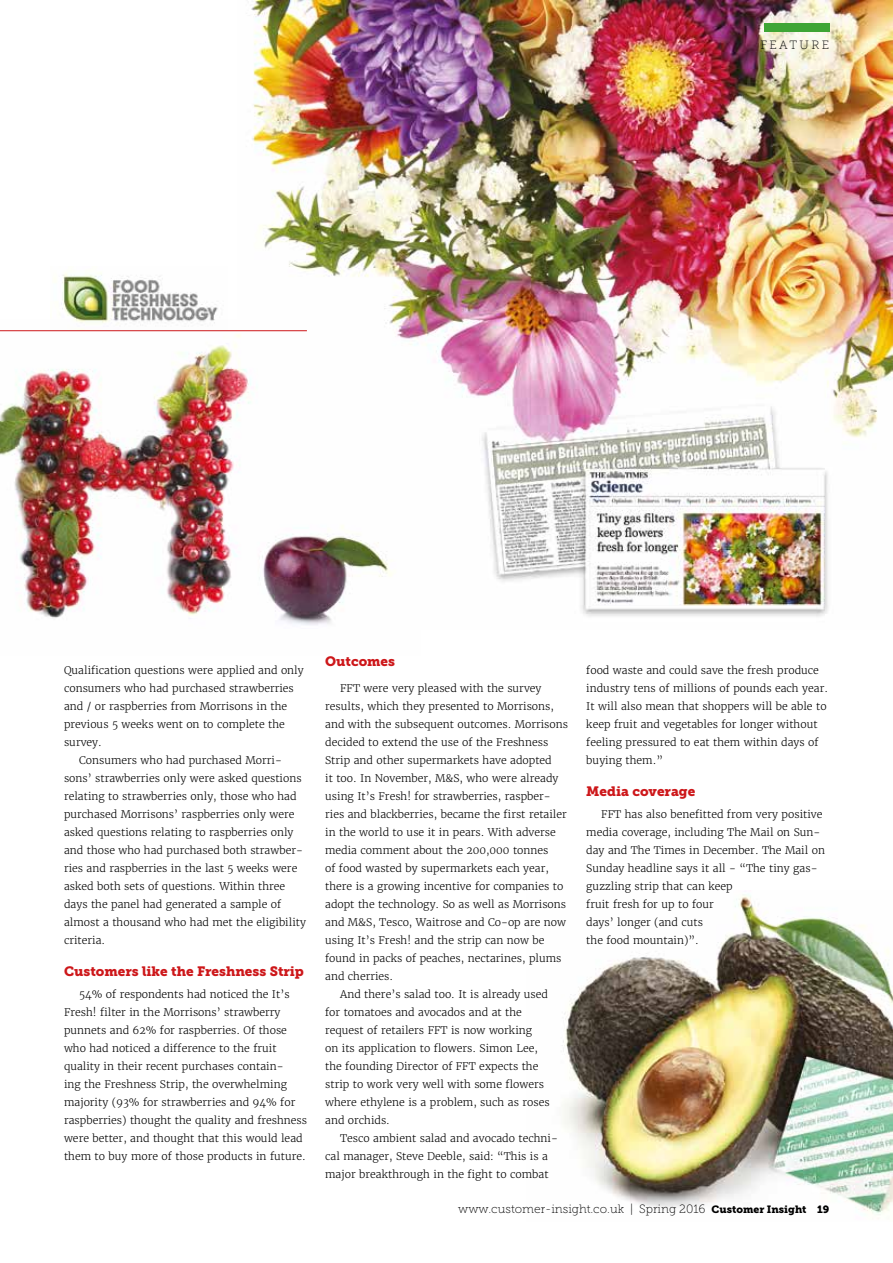
<style>
.page{position:relative;width:893px;height:1263px;background:#fff}
.page>*{position:absolute;margin:0;border:0;box-sizing:border-box;transform-origin:0 0}
.t1{font:13.5px "Museo Slab 900";color:#cd171a}
.t2{font:12px "Museo Slab 100";color:#000}
.t3{font:12px "Museo Slab 100";letter-spacing:.2em;color:#000}
.t4{font:300 10.5px/18px "Merriweather";color:#000}
.s1{font-family:"Museo Slab 900";font-size:10.5px}
</style>
<div class="page">
<img style="left:251px;top:0;width:642px;height:617px">
<img style="left:0;top:320px;width:421px;height:305px">
<img style="left:50px;top:273px;width:177px;height:57px">
<hr style="left:0;top:330px;width:307px;height:1px;background:#cd171a">
<img style="left:562px;top:894px;width:331px;height:321px">
<div style="left:764px;top:23px;width:65px;height:9px;background:#3fa535"></div>
<p class="t3" style="left:760px;top:39px;width:70px">FEATURE</p>
<p class="t4" style="left:64px;top:661px;width:241px">Qualification questions were applied and only</p>
<p class="t4" style="left:64px;top:679px;width:231px">consumers who had purchased strawberries</p>
<p class="t4" style="left:64px;top:697px;width:225px">and / or raspberries from Morrisons in the</p>
<p class="t4" style="left:64px;top:715px;width:222px">previous 5 weeks went on to complete the</p>
<p class="t4" style="left:64px;top:733px;width:39px">survey.</p>
<p class="t4" style="left:79px;top:751px;width:204px">Consumers who had purchased Morri-</p>
<p class="t4" style="left:64px;top:769px;width:239px">sons’ strawberries only were asked questions</p>
<p class="t4" style="left:64px;top:787px;width:234px">relating to strawberries only, those who had</p>
<p class="t4" style="left:64px;top:805px;width:232px">purchased Morrisons’ raspberries only were</p>
<p class="t4" style="left:64px;top:823px;width:231px">asked questions relating to raspberries only</p>
<p class="t4" style="left:64px;top:841px;width:240px">and those who had purchased both strawber-</p>
<p class="t4" style="left:64px;top:859px;width:235px">ries and raspberries in the last 5 weeks were</p>
<p class="t4" style="left:64px;top:877px;width:223px">asked both sets of questions. Within three</p>
<p class="t4" style="left:64px;top:895px;width:219px">days the panel had generated a sample of</p>
<p class="t4" style="left:64px;top:913px;width:244px">almost a thousand who had met the eligibility</p>
<p class="t4" style="left:64px;top:931px;width:43px">criteria.</p>
<p class="t1" style="left:64px;top:963px;width:241px">Customers like the Freshness Strip</p>
<p class="t4" style="left:64px;top:985px;width:245px;text-indent:15px">54% of respondents had noticed the It’s Fresh! filter in the Morrisons’ strawberry punnets and 62% for raspberries. Of those who had noticed a difference to the fruit quality in their recent purchases contain-<br>ing the Freshness Strip, the overwhelming majority (93% for strawberries and 94% for raspberries) thought the quality and freshness were better, and thought that this would lead them to buy more of those products in future.</p>
<p class="t1" style="left:325px;top:653px;width:71px">Outcomes</p>
<p class="t4" style="left:340px;top:679px;width:203px">FFT were very pleased with the survey</p>
<p class="t4" style="left:325px;top:697px;width:230px">results, which they presented to Morrisons,</p>
<p class="t4" style="left:325px;top:715px;width:244px">and with the subsequent outcomes. Morrisons</p>
<p class="t4" style="left:325px;top:733px;width:225px">decided to extend the use of the Freshness</p>
<p class="t4" style="left:325px;top:751px;width:228px">Strip and other supermarkets have adopted</p>
<p class="t4" style="left:325px;top:769px;width:235px">it too. In November, M&amp;S, who were already</p>
<p class="t4" style="left:325px;top:787px;width:227px">using It’s Fresh! for strawberries, raspber-</p>
<p class="t4" style="left:325px;top:805px;width:243px">ries and blackberries, became the first retailer</p>
<p class="t4" style="left:325px;top:823px;width:232px">in the world to use it in pears. With adverse</p>
<p class="t4" style="left:325px;top:841px;width:225px">media comment about the 200,000 tonnes</p>
<p class="t4" style="left:325px;top:859px;width:225px">of food wasted by supermarkets each year,</p>
<p class="t4" style="left:325px;top:877px;width:240px">there is a growing incentive for companies to</p>
<p class="t4" style="left:325px;top:895px;width:243px">adopt the technology. So as well as Morrisons</p>
<p class="t4" style="left:325px;top:913px;width:242px">and M&amp;S, Tesco, Waitrose and Co-op are now</p>
<p class="t4" style="left:325px;top:931px;width:221px">using It’s Fresh! and the strip can now be</p>
<p class="t4" style="left:325px;top:949px;width:238px">found in packs of peaches, nectarines, plums</p>
<p class="t4" style="left:325px;top:967px;width:70px">and cherries.</p>
<p class="t4" style="left:340px;top:985px;width:209px">And there’s salad too. It is already used</p>
<p class="t4" style="left:325px;top:1003px;width:198px">for tomatoes and avocados and at the</p>
<p class="t4" style="left:325px;top:1021px;width:208px">request of retailers FFT is now working</p>
<p class="t4" style="left:325px;top:1039px;width:214px">on its application to flowers. Simon Lee,</p>
<p class="t4" style="left:325px;top:1057px;width:215px">the founding Director of FFT expects the</p>
<p class="t4" style="left:325px;top:1075px;width:220px">strip to work very well with some flowers</p>
<p class="t4" style="left:325px;top:1093px;width:226px">where ethylene is a problem, such as roses</p>
<p class="t4" style="left:325px;top:1111px;width:66px">and orchids.</p>
<p class="t4" style="left:340px;top:1129px;width:219px">Tesco ambient salad and avocado techni-</p>
<p class="t4" style="left:325px;top:1147px;width:224px">cal manager, Steve Deeble, said: “This is a</p>
<p class="t4" style="left:325px;top:1165px;width:225px">major breakthrough in the fight to combat</p>
<p class="t4" style="left:586px;top:661px;width:243px">food waste and could save the fresh produce industry tens of millions of pounds each year.<br>It will also mean that shoppers will be able to keep fruit and vegetables for longer without feeling pressured to eat them within days of buying them.”</p>
<p class="t1" style="left:586px;top:783px;width:110px">Media coverage</p>
<p class="t4" style="left:586px;top:805px;width:240px;text-indent:15px">FFT has also benefitted from very positive media coverage, including The Mail on Sun&shy;day and The Times in December. The Mail on Sunday headline says it all - “The tiny gas&shy;guzzling strip that can keep<br>fruit fresh for up to four<br>days’ longer (and cuts<br>the food mountain)”.</p>
<p class="t2" style="left:458px;top:1203px;width:372px">www.customer-insight.co.uk | Spring 2016 <span class="s1">Customer Insight 19</span></p>
</div>
